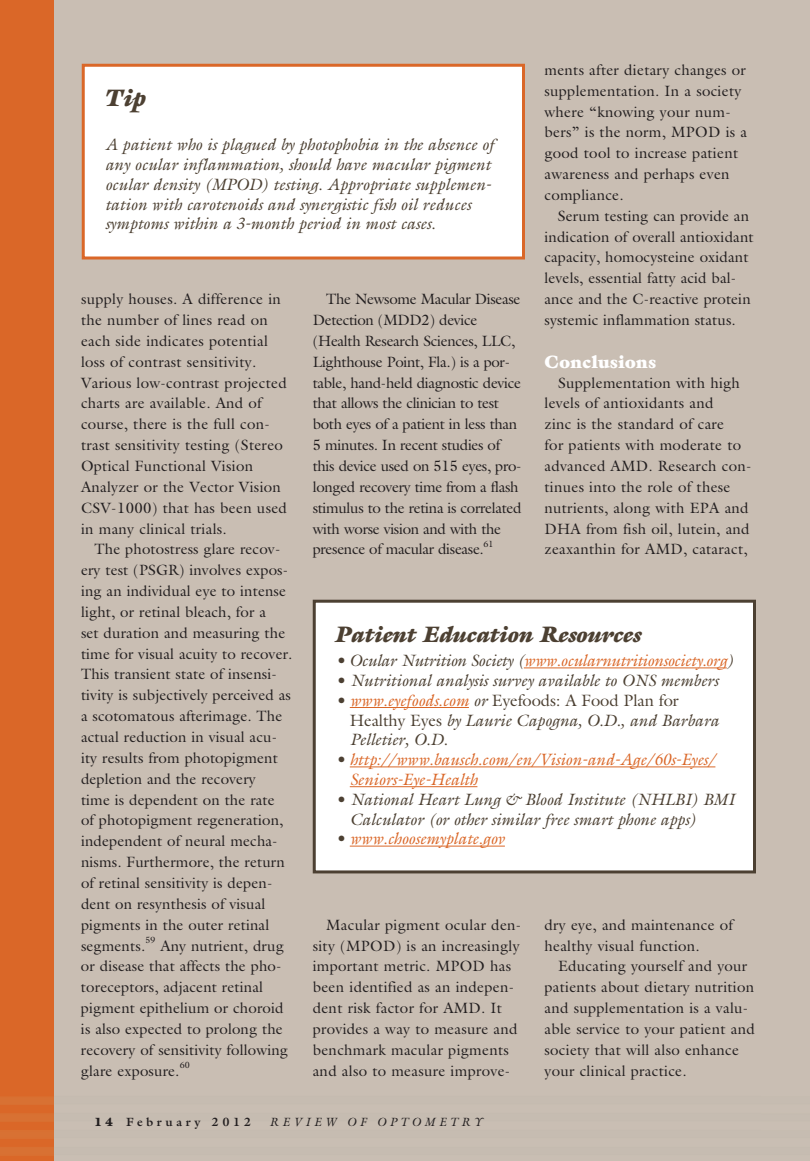
<style>
.page{position:relative;width:810px;height:1161px;background:#c9beb3}
.page>*{position:absolute;margin:0;border:0;box-sizing:border-box;transform-origin:0 0}
.t1{font:italic 900 24px "Galliard";color:#4c4032}
.t2{font:italic 900 22.5px "Galliard";color:#4c4032}
.t3{font:900 18px "Galliard";letter-spacing:.02em;color:#fff}
.t4{font:italic 16.5px/19.8px "Galliard";color:#4c4032}
.t5{font:italic 16.5px/19.8px "Galliard";letter-spacing:-.005em;color:#da6728}
.t6{font:15px/20.9px "Galliard";letter-spacing:.01em;color:#231f20}
.t7{font:15px/20.9px "Galliard";letter-spacing:-.02em;color:#231f20}
.t8{font:italic 12px "Galliard";letter-spacing:.3em;color:#231f20}
.t9{font:700 12px "Galliard";letter-spacing:.3em;color:#231f20}
.t10{font:9px "Galliard";color:#231f20}
.s1{color:#4c4032}
.s2{color:#da6728}
.s3{font-style:normal}
.s4{font-weight:900}
</style>
<div class="page">
<div style="left:0;top:0;width:54px;height:1161px;background:#da6728"></div>
<div style="left:314px;top:601px;width:440px;height:271px;background:#fff"></div>
<hr style="left:524px;top:667px;width:203px;height:1px;background:#da6728">
<hr style="left:350px;top:707px;width:119px;height:1px;background:#da6728">
<hr style="left:350px;top:766px;width:365px;height:1px;background:#da6728">
<hr style="left:350px;top:786px;width:127px;height:1px;background:#da6728">
<hr style="left:350px;top:846px;width:155px;height:1px;background:#da6728">
<div style="left:313px;top:600px;width:443px;height:273px;border:3px solid #4c4032"></div>
<div style="left:83px;top:65px;width:441px;height:193px;background:#fff"></div>
<div style="left:82px;top:64px;width:443px;height:196px;border:3px solid #da6728"></div>
<p class="t6" style="left:544px;top:61px;width:204px">ments after dietary changes or supplementation. In a society where “knowing your num&shy;bers” is the norm, MPOD is a good tool to increase patient awareness and perhaps even compliance.</p>
<p class="t6" style="left:544px;top:207px;width:211px;text-indent:14px">Serum testing can provide an indication of overall antioxidant capacity, homocysteine oxidant levels, essential fatty acid bal&shy;ance and the C-reactive protein systemic inflammation status.</p>
<p class="t3" style="left:544px;top:354px;width:113px">Conclusions</p>
<p class="t6" style="left:544px;top:374px;width:209px;text-indent:14px">Supplementation with high levels of antioxidants and<br>zinc is the standard of care<br>for patients with moderate to advanced AMD. Research con&shy;tinues into the role of these nutrients, along with EPA and<br>DHA from fish oil, lutein, and zeaxanthin for AMD, cataract,</p>
<h1 class="t1" style="left:105px;top:89px;width:43px">Tip</h1>
<p class="t4" style="left:105px;top:136px;width:391px">A patient who is plagued by photophobia in the absence of any ocular inflammation, should have macular pigment ocular density (MPOD) testing. Appropriate supplemen&shy;tation with carotenoids and synergistic fish oil reduces symptoms within a 3-month period in most cases.</p>
<p class="t6" style="left:81px;top:290px;width:207px">supply houses. A difference in the number of lines read on each side indicates potential loss of contrast sensitivity.<br>Various low-contrast projected charts are available. And of course, there is the full con&shy;trast sensitivity testing (Stereo<br>Optical Functional Vision<br>Analyzer or the Vector Vision<br>CSV-1000) that has been used in many clinical trials.</p>
<p class="t6" style="left:81px;top:540px;width:213px;text-indent:14px">The photostress glare recov&shy;ery test (PSGR) involves expos&shy;ing an individual eye to intense light, or retinal bleach, for a<br>set duration and measuring the time for visual acuity to recover.<br>This transient state of insensi&shy;tivity is subjectively perceived as a scotomatous afterimage. The actual reduction in visual acu&shy;ity results from photopigment depletion and the recovery<br>time is dependent on the rate<br>of photopigment regeneration, independent of neural mecha&shy;nisms. Furthermore, the return of retinal sensitivity is depen&shy;dent on resynthesis of visual pigments in the outer retinal segments.</p>
<p class="t7" style="left:313px;top:290px;width:210px;text-indent:14px">The Newsome Macular Disease<br>Detection (MDD2) device (Health Research Sciences, LLC,<br>Lighthouse Point, Fla.) is a por&shy;table, hand-held diagnostic device that allows the clinician to test both eyes of a patient in less than<br>5 minutes. In recent studies of this device used on 515 eyes, pro&shy;longed recovery time from a flash stimulus to the retina is correlated with worse vision and with the presence of macular disease.</p>
<p class="t10" style="left:484px;top:540px;width:11px">61</p>
<h2 class="t2" style="left:336px;top:626px;width:307px">Patient Education Resources</h2>
<p class="t5" style="left:336px;top:652px;width:399px"><span class="s1">• Ocular Nutrition Society (</span>www.ocularnutritionsociety.org<span class="s1">)</span></p>
<p class="t4" style="left:336px;top:672px;width:384px">• Nutritional analysis survey available to ONS members</p>
<p class="t4" style="left:350px;top:692px;width:371px;text-indent:-14px">• <span class="s2">www.eyefoods.com</span> or <span class="s3">Eyefoods: A Food Plan for<br>Healthy Eyes</span> by Laurie Capogna, O.D., and Barbara<br>Pelletier, O.D.</p>
<p class="t5" style="left:350px;top:751px;width:367px;text-indent:-14px"><span class="s1">•</span> http://www.bausch.com/en/Vision-and-Age/60s-Eyes/<br>Seniors-Eye-Health</p>
<p class="t4" style="left:350px;top:791px;width:386px;text-indent:-14px">• National Heart Lung &amp; Blood Institute (NHLBI) BMI<br>Calculator (or other similar free smart phone apps)</p>
<p class="t5" style="left:336px;top:831px;width:170px"><span class="s1">•</span> www.choosemyplate.gov</p>
<p class="t6" style="left:313px;top:916px;width:210px;text-indent:14px">Macular pigment ocular den&shy;sity (MPOD) is an increasingly important metric. MPOD has been identified as an indepen&shy;dent risk factor for AMD. It provides a way to measure and benchmark macular pigments and also to measure improve-</p>
<p class="t6" style="left:544px;top:916px;width:190px">dry eye, and maintenance of healthy visual function.</p>
<p class="t6" style="left:544px;top:957px;width:212px;text-indent:14px">Educating yourself and your patients about dietary nutrition and supplementation is a valu&shy;able service to your patient and society that will also enhance your clinical practice.</p>
<p class="t10" style="left:145px;top:937px;width:12px">59</p>
<p class="t6" style="left:81px;top:937px;width:209px;text-indent:79px">Any nutrient, drug or disease that affects the pho&shy;toreceptors, adjacent retinal pigment epithelium or choroid is also expected to prolong the recovery of sensitivity following glare exposure.</p>
<p class="t10" style="left:180px;top:1062px;width:12px">60</p>
<p class="t9" style="left:94px;top:1117px;width:158px"><span class="s4">14</span> February 2012</p>
<p class="t8" style="left:269px;top:1117px;width:215px">REVIEW OF OPTOMETRY</p>
</div>
